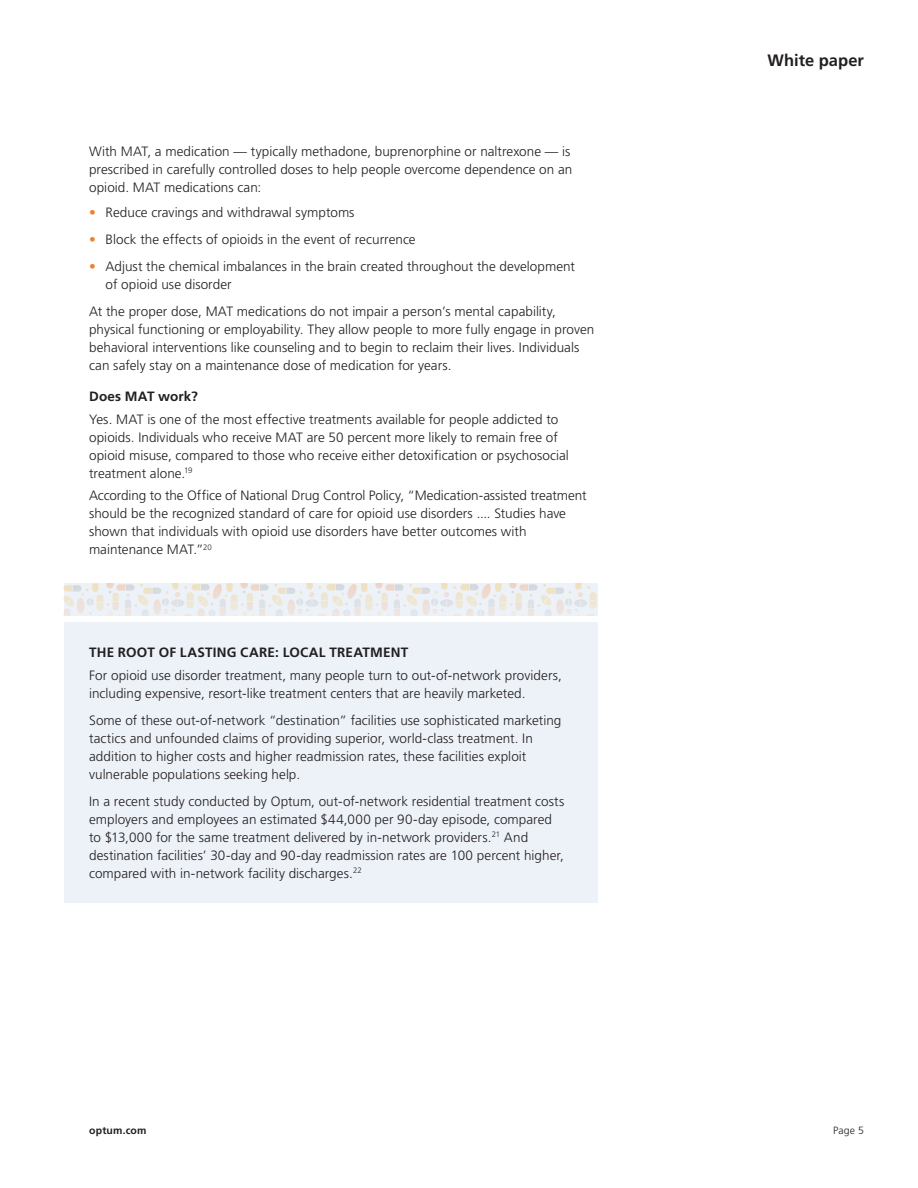
<style>
.page{position:relative;width:918px;height:1188px;background:#fff}
.page>*{position:absolute;margin:0;border:0;box-sizing:border-box;transform-origin:0 0}
.t1{font:700 16.5px "Frutiger LT Pro";color:#231f20}
.Bullet_point{font:300 13.5px/18px "Frutiger LT Pro";letter-spacing:.005em;color:#231f20}
.Bullet_point-2{font:700 13.5px "Frutiger LT Pro";letter-spacing:.015em;color:#231f20}
.t2{font:700 10.5px "Frutiger LT Pro";letter-spacing:.02em;color:#231f20}
.t3{font:300 10.5px "Frutiger LT Pro";color:#231f20}
.s1{color:#f47f2a}
</style>
<div class="page">
<div style="left:64px;top:623px;width:534px;height:280px;background:#edf2f8"></div>
<svg style="left:64px;top:584px;width:533px;height:32px"></svg>
<p class="Bullet_point" style="left:89px;top:143px;width:485px">With MAT, a medication — typically methadone, buprenorphine or naltrexone — is prescribed in carefully controlled doses to help people overcome dependence on an opioid. MAT medications can:</p>
<p class="Bullet_point" style="left:89px;top:203px;width:267px"><span class="s1">•</span> Reduce cravings and withdrawal symptoms</p>
<p class="Bullet_point" style="left:89px;top:230px;width:328px"><span class="s1">•</span> Block the effects of opioids in the event of recurrence</p>
<p class="Bullet_point" style="left:106px;top:257px;width:471px;text-indent:-16px"><span class="s1">•</span> Adjust the chemical imbalances in the brain created throughout the development of opioid use disorder</p>
<p class="Bullet_point" style="left:89px;top:302px;width:507px">At the proper dose, MAT medications do not impair a person’s mental capability, physical functioning or employability. They allow people to more fully engage in proven behavioral interventions like counseling and to begin to reclaim their lives. Individuals can safely stay on a maintenance dose of medication for years.</p>
<p class="Bullet_point-2" style="left:89px;top:389px;width:110px">Does MAT work?</p>
<p class="Bullet_point" style="left:89px;top:410px;width:481px">Yes. MAT is one of the most effective treatments available for people addicted to opioids. Individuals who receive MAT are 50 percent more likely to remain free of opioid misuse, compared to those who receive either detoxification or psychosocial treatment alone.<sup>19</sup></p>
<p class="Bullet_point" style="left:89px;top:487px;width:499px">According to the Office of National Drug Control Policy, “Medication-assisted treatment should be the recognized standard of care for opioid use disorders .... Studies have shown that individuals with opioid use disorders have better outcomes with maintenance MAT.”<sup>20</sup></p>
<p class="Bullet_point-2" style="left:89px;top:644px;width:321px">THE ROOT OF LASTING CARE: LOCAL TREATMENT</p>
<p class="Bullet_point" style="left:89px;top:666px;width:474px">For opioid use disorder treatment, many people turn to out-of-network providers, including expensive, resort-like treatment centers that are heavily marketed.</p>
<p class="Bullet_point" style="left:89px;top:711px;width:474px">Some of these out-of-network “destination” facilities use sophisticated marketing tactics and unfounded claims of providing superior, world-class treatment. In addition to higher costs and higher readmission rates, these facilities exploit vulnerable populations seeking help.</p>
<p class="Bullet_point" style="left:89px;top:792px;width:477px">In a recent study conducted by Optum, out-of-network residential treatment costs employers and employees an estimated $44,000 per 90-day episode, compared to $13,000 for the same treatment delivered by in-network providers.<sup>21</sup> And destination facilities’ 30-day and 90-day readmission rates are 100 percent higher, compared with in-network facility discharges.<sup>22</sup></p>
<p class="t1" style="left:768px;top:51px;width:98px">White paper</p>
<p class="t2" style="left:89px;top:1124px;width:59px">optum.com</p>
<p class="t3" style="left:833px;top:1124px;width:32px">Page 5</p>
</div>
